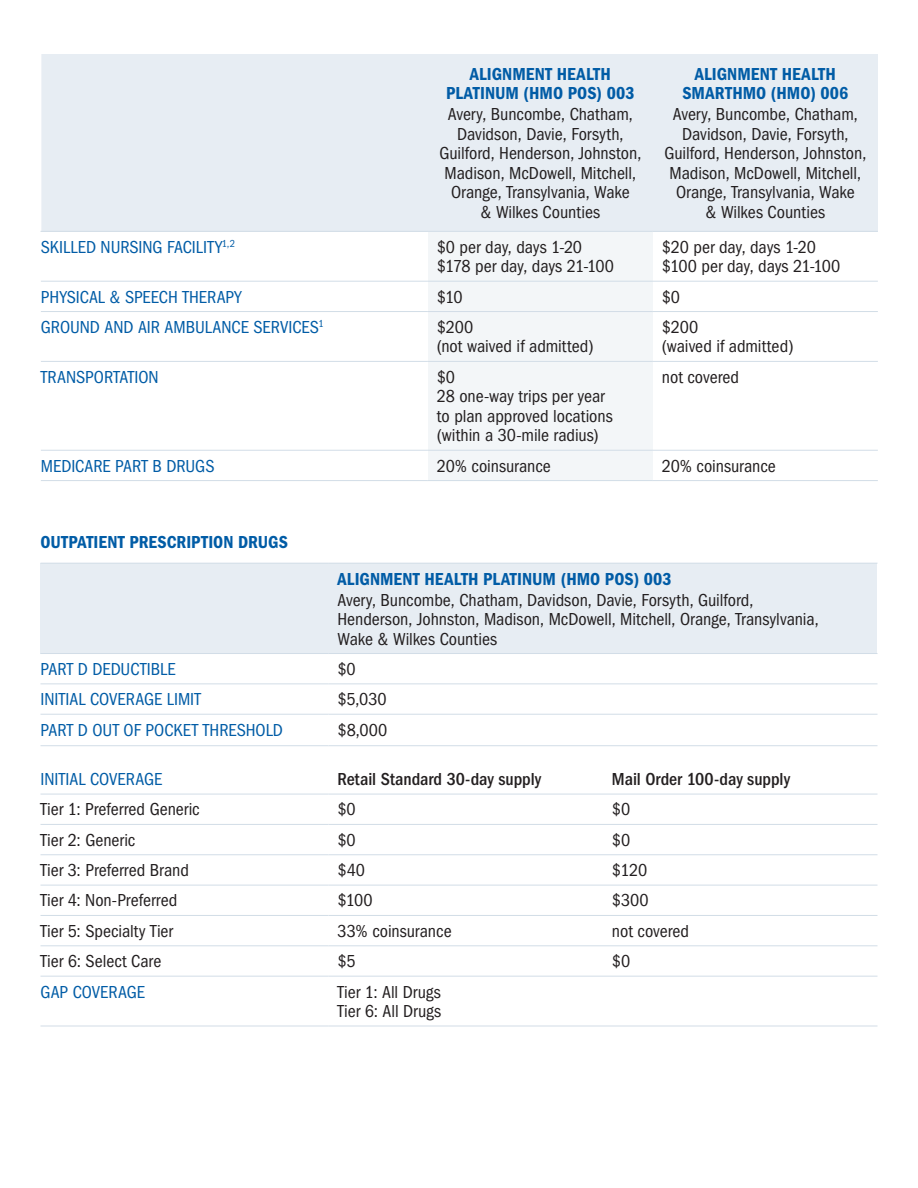
<style>
.page{position:relative;width:918px;height:1188px;background:#fff}
.page>*{position:absolute;margin:0;border:0;box-sizing:border-box;transform-origin:0 0}
.t1{font:condensed 18px/19.5px "ITC Franklin Gothic Std";letter-spacing:-.005em;color:#231f20}
.t2{font:condensed 18px "ITC Franklin Gothic Std";color:#015ca6}
.t3{font:18px/19.5px "ITC Franklin Gothic Std Dm Cd";letter-spacing:.005em;color:#015ca6;text-align:center}
.t4{font:500 condensed 18px "ITC Franklin Gothic Std";color:#231f20}
</style>
<div class="page">
<div style="left:428px;top:54px;width:225px;height:177px;background:#e7edf3"></div>
<div style="left:653px;top:54px;width:225px;height:177px;background:#e7edf3"></div>
<div style="left:328px;top:563px;width:550px;height:91px;background:#e7edf3"></div>
<hr style="left:40px;top:976px;width:288px;height:1px;background:#d2dde7">
<hr style="left:328px;top:976px;width:275px;height:1px;background:#d2dde7">
<hr style="left:603px;top:976px;width:275px;height:1px;background:#d2dde7">
<hr style="left:40px;top:945px;width:288px;height:1px;background:#d2dde7">
<hr style="left:328px;top:945px;width:275px;height:1px;background:#d2dde7">
<hr style="left:603px;top:945px;width:275px;height:1px;background:#d2dde7">
<hr style="left:40px;top:915px;width:288px;height:1px;background:#d2dde7">
<hr style="left:328px;top:915px;width:275px;height:1px;background:#d2dde7">
<hr style="left:603px;top:915px;width:275px;height:1px;background:#d2dde7">
<hr style="left:40px;top:885px;width:288px;height:1px;background:#d2dde7">
<hr style="left:328px;top:885px;width:275px;height:1px;background:#d2dde7">
<hr style="left:603px;top:885px;width:275px;height:1px;background:#d2dde7">
<hr style="left:40px;top:854px;width:288px;height:1px;background:#d2dde7">
<hr style="left:328px;top:854px;width:275px;height:1px;background:#d2dde7">
<hr style="left:603px;top:854px;width:275px;height:1px;background:#d2dde7">
<hr style="left:40px;top:824px;width:288px;height:1px;background:#d2dde7">
<hr style="left:328px;top:824px;width:275px;height:1px;background:#d2dde7">
<hr style="left:603px;top:824px;width:275px;height:1px;background:#d2dde7">
<hr style="left:40px;top:794px;width:288px;height:1px;background:#d2dde7">
<hr style="left:328px;top:794px;width:275px;height:1px;background:#d2dde7">
<hr style="left:603px;top:794px;width:275px;height:1px;background:#d2dde7">
<hr style="left:40px;top:745px;width:288px;height:1px;background:#d2dde7">
<hr style="left:328px;top:745px;width:275px;height:1px;background:#d2dde7">
<hr style="left:603px;top:745px;width:275px;height:1px;background:#d2dde7">
<hr style="left:40px;top:714px;width:288px;height:1px;background:#d2dde7">
<hr style="left:328px;top:714px;width:275px;height:1px;background:#d2dde7">
<hr style="left:603px;top:714px;width:275px;height:1px;background:#d2dde7">
<hr style="left:40px;top:683px;width:288px;height:1px;background:#d2dde7">
<hr style="left:328px;top:683px;width:275px;height:1px;background:#d2dde7">
<hr style="left:603px;top:683px;width:275px;height:1px;background:#d2dde7">
<div style="left:40px;top:563px;width:288px;height:91px;background:#e7edf3"></div>
<hr style="left:40px;top:653px;width:288px;height:1px;background:#d2dde7">
<hr style="left:328px;top:653px;width:275px;height:1px;background:#d2dde7">
<hr style="left:603px;top:653px;width:275px;height:1px;background:#d2dde7">
<hr style="left:40px;top:1026px;width:288px;height:1px;background:#d2dde7">
<hr style="left:328px;top:1026px;width:275px;height:1px;background:#d2dde7">
<hr style="left:603px;top:1026px;width:275px;height:1px;background:#d2dde7">
<hr style="left:40px;top:563px;width:288px;height:1px;background:#d2dde7">
<hr style="left:328px;top:563px;width:275px;height:1px;background:#d2dde7">
<hr style="left:603px;top:563px;width:275px;height:1px;background:#d2dde7">
<div style="left:428px;top:450px;width:225px;height:31px;background:#f3f6f8"></div>
<hr style="left:41px;top:480px;width:387px;height:1px;background:#d2dde7">
<hr style="left:428px;top:480px;width:225px;height:1px;background:#d2dde7">
<hr style="left:653px;top:480px;width:225px;height:1px;background:#d2dde7">
<div style="left:428px;top:361px;width:225px;height:89px;background:#f3f6f8"></div>
<hr style="left:41px;top:450px;width:387px;height:1px;background:#d2dde7">
<hr style="left:428px;top:450px;width:225px;height:1px;background:#d2dde7">
<hr style="left:653px;top:450px;width:225px;height:1px;background:#d2dde7">
<div style="left:428px;top:312px;width:225px;height:49px;background:#f3f6f8"></div>
<hr style="left:41px;top:361px;width:387px;height:1px;background:#d2dde7">
<hr style="left:428px;top:361px;width:225px;height:1px;background:#d2dde7">
<hr style="left:653px;top:361px;width:225px;height:1px;background:#d2dde7">
<div style="left:428px;top:281px;width:225px;height:31px;background:#f3f6f8"></div>
<hr style="left:41px;top:311px;width:387px;height:1px;background:#d2dde7">
<hr style="left:428px;top:311px;width:225px;height:1px;background:#d2dde7">
<hr style="left:653px;top:311px;width:225px;height:1px;background:#d2dde7">
<div style="left:428px;top:231px;width:225px;height:50px;background:#f3f6f8"></div>
<hr style="left:41px;top:281px;width:387px;height:1px;background:#d2dde7">
<hr style="left:428px;top:281px;width:225px;height:1px;background:#d2dde7">
<hr style="left:653px;top:281px;width:225px;height:1px;background:#d2dde7">
<div style="left:41px;top:54px;width:387px;height:177px;background:#e7edf3"></div>
<hr style="left:40px;top:231px;width:388px;height:1px;background:#d2dde7">
<hr style="left:428px;top:231px;width:225px;height:1px;background:#d2dde7">
<hr style="left:653px;top:231px;width:225px;height:1px;background:#d2dde7">
<p class="t3" style="left:446px;top:64px;width:190px">ALIGNMENT HEALTH<br>PLATINUM (HMO POS) 003</p>
<p class="t1" style="left:439px;top:105px;width:203px;text-align:center">Avery, Buncombe, Chatham,<br>Davidson, Davie, Forsyth,<br>Guilford, Henderson, Johnston,<br>Madison, McDowell, Mitchell,<br>Orange, Transylvania, Wake<br>&amp; Wilkes Counties</p>
<p class="t3" style="left:682px;top:64px;width:167px">ALIGNMENT HEALTH<br>SMARTHMO (HMO) 006</p>
<p class="t1" style="left:664px;top:105px;width:203px;text-align:center">Avery, Buncombe, Chatham,<br>Davidson, Davie, Forsyth,<br>Guilford, Henderson, Johnston,<br>Madison, McDowell, Mitchell,<br>Orange, Transylvania, Wake<br>&amp; Wilkes Counties</p>
<p class="t2" style="left:41px;top:237px;width:196px">SKILLED NURSING FACILITY<sup>1,2</sup></p>
<p class="t1" style="left:437px;top:237px;width:179px">$0 per day, days 1-20 $178 per day, days 21-100</p>
<p class="t1" style="left:662px;top:237px;width:180px">$20 per day, days 1-20 $100 per day, days 21-100</p>
<p class="t2" style="left:41px;top:286px;width:202px">PHYSICAL &amp; SPEECH THERAPY</p>
<p class="t1" style="left:437px;top:287px;width:27px">$10</p>
<p class="t1" style="left:662px;top:287px;width:20px">$0</p>
<p class="t2" style="left:41px;top:317px;width:284px">GROUND AND AIR AMBULANCE SERVICES<sup>1</sup></p>
<p class="t1" style="left:437px;top:317px;width:158px">$200<br>(not waived if admitted)</p>
<p class="t1" style="left:662px;top:317px;width:133px">$200<br>(waived if admitted)</p>
<p class="t2" style="left:41px;top:367px;width:119px">TRANSPORTATION</p>
<p class="t1" style="left:437px;top:367px;width:177px">$0<br>28 one-way trips per year to plan approved locations (within a 30-mile radius)</p>
<p class="t1" style="left:662px;top:367px;width:79px">not covered</p>
<p class="t2" style="left:41px;top:455px;width:175px">MEDICARE PART B DRUGS</p>
<p class="t1" style="left:437px;top:456px;width:116px">20% coinsurance</p>
<p class="t1" style="left:662px;top:456px;width:116px">20% coinsurance</p>
<h3 class="t3" style="left:40px;top:533px;width:249px">OUTPATIENT PRESCRIPTION DRUGS</h3>
<p class="t3" style="left:337px;top:569px;width:336px">ALIGNMENT HEALTH PLATINUM (HMO POS) 003</p>
<p class="t1" style="left:337px;top:590px;width:483px">Avery, Buncombe, Chatham, Davidson, Davie, Forsyth, Guilford,<br>Henderson, Johnston, Madison, McDowell, Mitchell, Orange, Transylvania,<br>Wake &amp; Wilkes Counties</p>
<p class="t2" style="left:40px;top:659px;width:137px">PART D DEDUCTIBLE</p>
<p class="t1" style="left:337px;top:659px;width:20px">$0</p>
<p class="t2" style="left:40px;top:689px;width:162px">INITIAL COVERAGE LIMIT</p>
<p class="t1" style="left:337px;top:690px;width:51px">$5,030</p>
<p class="t2" style="left:40px;top:719px;width:244px">PART D OUT OF POCKET THRESHOLD</p>
<p class="t1" style="left:337px;top:720px;width:51px">$8,000</p>
<p class="t2" style="left:40px;top:769px;width:123px">INITIAL COVERAGE</p>
<p class="t4" style="left:337px;top:769px;width:205px">Retail Standard 30-day supply</p>
<p class="t4" style="left:612px;top:769px;width:180px">Mail Order 100-day supply</p>
<p class="t1" style="left:40px;top:800px;width:161px">Tier 1: Preferred Generic</p>
<p class="t1" style="left:337px;top:800px;width:20px">$0</p>
<p class="t1" style="left:612px;top:800px;width:20px">$0</p>
<p class="t1" style="left:40px;top:830px;width:96px">Tier 2: Generic</p>
<p class="t1" style="left:337px;top:830px;width:20px">$0</p>
<p class="t1" style="left:612px;top:830px;width:20px">$0</p>
<p class="t1" style="left:40px;top:861px;width:150px">Tier 3: Preferred Brand</p>
<p class="t1" style="left:337px;top:861px;width:29px">$40</p>
<p class="t1" style="left:612px;top:861px;width:37px">$120</p>
<p class="t1" style="left:40px;top:891px;width:138px">Tier 4: Non-Preferred</p>
<p class="t1" style="left:337px;top:891px;width:37px">$100</p>
<p class="t1" style="left:612px;top:891px;width:38px">$300</p>
<p class="t1" style="left:40px;top:921px;width:134px">Tier 5: Specialty Tier</p>
<p class="t1" style="left:337px;top:921px;width:116px">33% coinsurance</p>
<p class="t1" style="left:612px;top:921px;width:79px">not covered</p>
<p class="t1" style="left:40px;top:952px;width:122px">Tier 6: Select Care</p>
<p class="t1" style="left:337px;top:952px;width:20px">$5</p>
<p class="t1" style="left:612px;top:952px;width:20px">$0</p>
<p class="t2" style="left:40px;top:981px;width:106px">GAP COVERAGE</p>
<p class="t1" style="left:337px;top:982px;width:105px">Tier 1: All Drugs</p>
<p class="t1" style="left:337px;top:1001px;width:105px">Tier 6: All Drugs</p>
</div>
